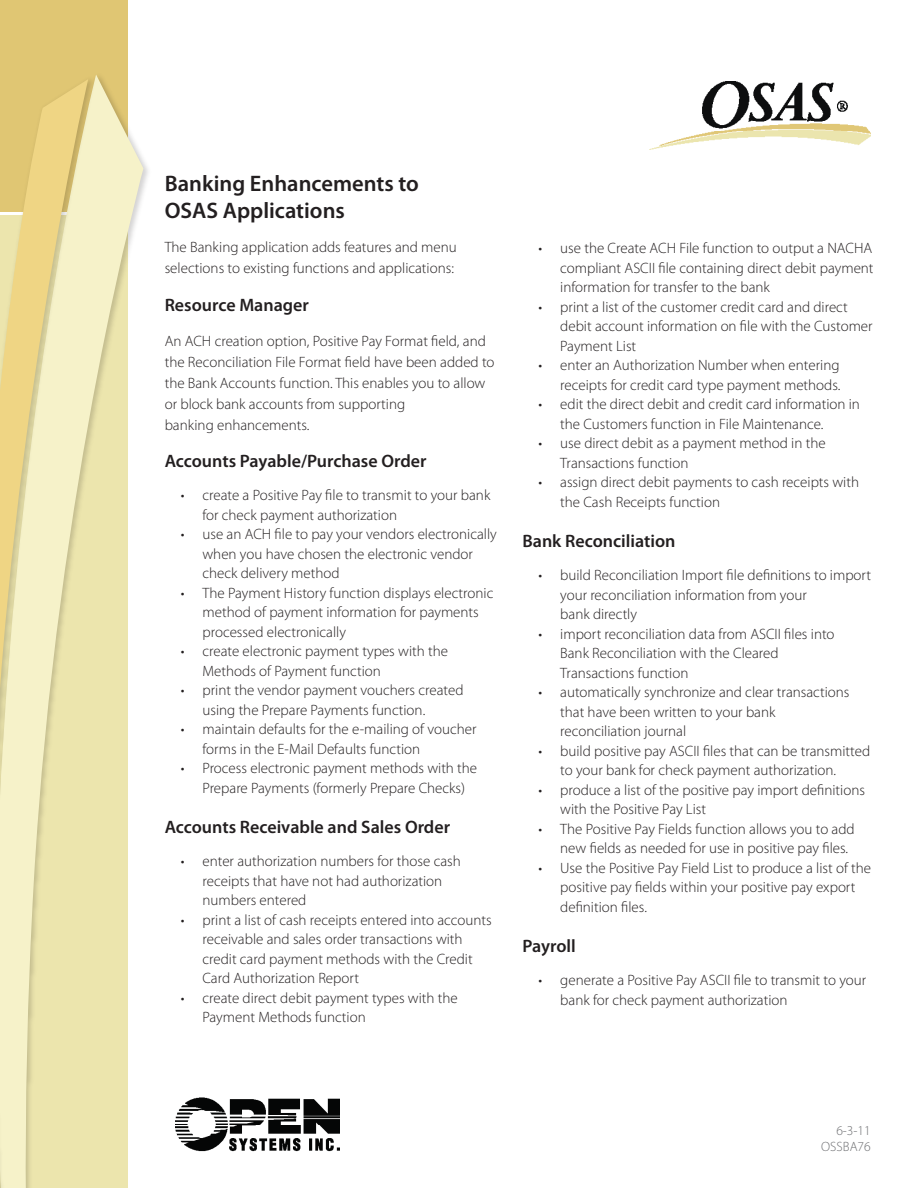
<style>
.page{position:relative;width:918px;height:1188px;background:#fff}
.page>*{position:absolute;margin:0;border:0;box-sizing:border-box;transform-origin:0 0}
.t1{font:600 22.5px/27px "Myriad Pro";color:#231f20}
.t2{font:600 18px "Myriad Pro";color:#231f20}
.t3{font:300 15px/19.5px "Myriad Pro";color:#231f20}
.t4{font:300 13.5px/16.5px "Myriad Pro";color:#6c6d70;text-align:right}
</style>
<div class="page">
<img style="left:176px;top:1097px;width:163px;height:55px">
<img style="left:650px;top:81px;width:221px;height:68px">
<div style="left:0;top:0;width:128px;height:212px;background:#e0c673"></div>
<svg style="left:98px;top:77px;width:45px;height:1111px;fill:#ece5ad"></svg>
<img style="left:88px;top:75px;width:10px;height:1113px">
<svg style="left:0;top:80px;width:88px;height:1108px;background:#ede3ac"></svg>
<h1 class="t1" style="left:165px;top:169px;width:256px">Banking Enhancements to<br>OSAS Applications</h1>
<p class="t3" style="left:165px;top:237px;width:294px;line-height:21px">The Banking application adds features and menu selections to existing functions and applications:</p>
<p class="t2" style="left:165px;top:294px;width:146px">Resource Manager</p>
<p class="t3" style="left:165px;top:330px;width:331px;line-height:21px">An ACH creation option, Positive Pay Format field, and the Reconciliation File Format field have been added to the Bank Accounts function. This enables you to allow or block bank accounts from supporting<br>banking enhancements.</p>
<p class="t2" style="left:165px;top:450px;width:263px">Accounts Payable/Purchase Order</p>
<p class="t3" style="left:202px;top:486px;width:289px;text-indent:-22px">• create a Positive Pay file to transmit to your bank for check payment authorization</p>
<p class="t3" style="left:202px;top:525px;width:296px;text-indent:-22px">• use an ACH file to pay your vendors electronically when you have chosen the electronic vendor check delivery method</p>
<p class="t3" style="left:202px;top:583px;width:292px;text-indent:-22px">• The Payment History function displays electronic method of payment information for payments processed electronically</p>
<p class="t3" style="left:202px;top:642px;width:247px;text-indent:-22px">• create electronic payment types with the<br>Methods of Payment function</p>
<p class="t3" style="left:202px;top:681px;width:263px;text-indent:-22px">• print the vendor payment vouchers created using the Prepare Payments function.</p>
<p class="t3" style="left:202px;top:720px;width:276px;text-indent:-22px">• maintain defaults for the e-mailing of voucher forms in the E-Mail Defaults function</p>
<p class="t3" style="left:202px;top:759px;width:276px;text-indent:-22px">• Process electronic payment methods with the<br>Prepare Payments (formerly Prepare Checks)</p>
<p class="t2" style="left:165px;top:816px;width:287px">Accounts Receivable and Sales Order</p>
<p class="t3" style="left:202px;top:852px;width:260px;text-indent:-22px">• enter authorization numbers for those cash receipts that have not had authorization numbers entered</p>
<p class="t3" style="left:202px;top:910px;width:291px;text-indent:-22px">• print a list of cash receipts entered into accounts receivable and sales order transactions with credit card payment methods with the Credit Card Authorization Report</p>
<p class="t3" style="left:202px;top:988px;width:257px;text-indent:-22px">• create direct debit payment types with the<br>Payment Methods function</p>
<p class="t3" style="left:560px;top:238px;width:315px;text-align:justify;text-indent:-22px">• use the Create ACH File function to output a NACHA compliant ASCII file containing direct debit payment information for transfer to the bank</p>
<p class="t3" style="left:560px;top:297px;width:314px;text-indent:-22px">• print a list of the customer credit card and direct debit account information on file with the Customer<br>Payment List</p>
<p class="t3" style="left:539px;top:355px;width:303px;text-align:right">• enter an Authorization Number when entering receipts for credit card type payment methods.</p>
<p class="t3" style="left:560px;top:394px;width:301px;text-indent:-22px">• edit the direct debit and credit card information in the Customers function in File Maintenance.</p>
<p class="t3" style="left:560px;top:433px;width:267px;text-indent:-22px">• use direct debit as a payment method in the<br>Transactions function</p>
<p class="t3" style="left:560px;top:472px;width:300px;text-indent:-22px">• assign direct debit payments to cash receipts with the Cash Receipts function</p>
<p class="t2" style="left:522px;top:530px;width:155px">Bank Reconciliation</p>
<p class="t3" style="left:560px;top:565px;width:312px;text-indent:-22px">• build Reconciliation Import file definitions to import your reconciliation information from your<br>bank directly</p>
<p class="t3" style="left:560px;top:624px;width:276px;text-indent:-22px">• import reconciliation data from ASCII files into<br>Bank Reconciliation with the Cleared<br>Transactions function</p>
<p class="t3" style="left:560px;top:682px;width:291px;text-indent:-22px">• automatically synchronize and clear transactions that have been written to your bank reconciliation journal</p>
<p class="t3" style="left:560px;top:741px;width:311px;text-indent:-22px">• build positive pay ASCII files that can be transmitted to your bank for check payment authorization.</p>
<p class="t3" style="left:560px;top:780px;width:306px;text-indent:-22px">• produce a list of the positive pay import definitions with the Positive Pay List</p>
<p class="t3" style="left:560px;top:819px;width:296px;text-indent:-22px">• The Positive Pay Fields function allows you to add new fields as needed for use in positive pay files.</p>
<p class="t3" style="left:560px;top:858px;width:312px;text-indent:-22px">• Use the Positive Pay Field List to produce a list of the positive pay fields within your positive pay export definition files.</p>
<p class="t2" style="left:522px;top:935px;width:55px">Payroll</p>
<p class="t3" style="left:560px;top:970px;width:307px;text-indent:-22px">• generate a Positive Pay ASCII file to transmit to your bank for check payment authorization</p>
<p class="t4" style="left:821px;top:1122px;width:51px">6-3-11<br>OSSBA76</p>
</div>
